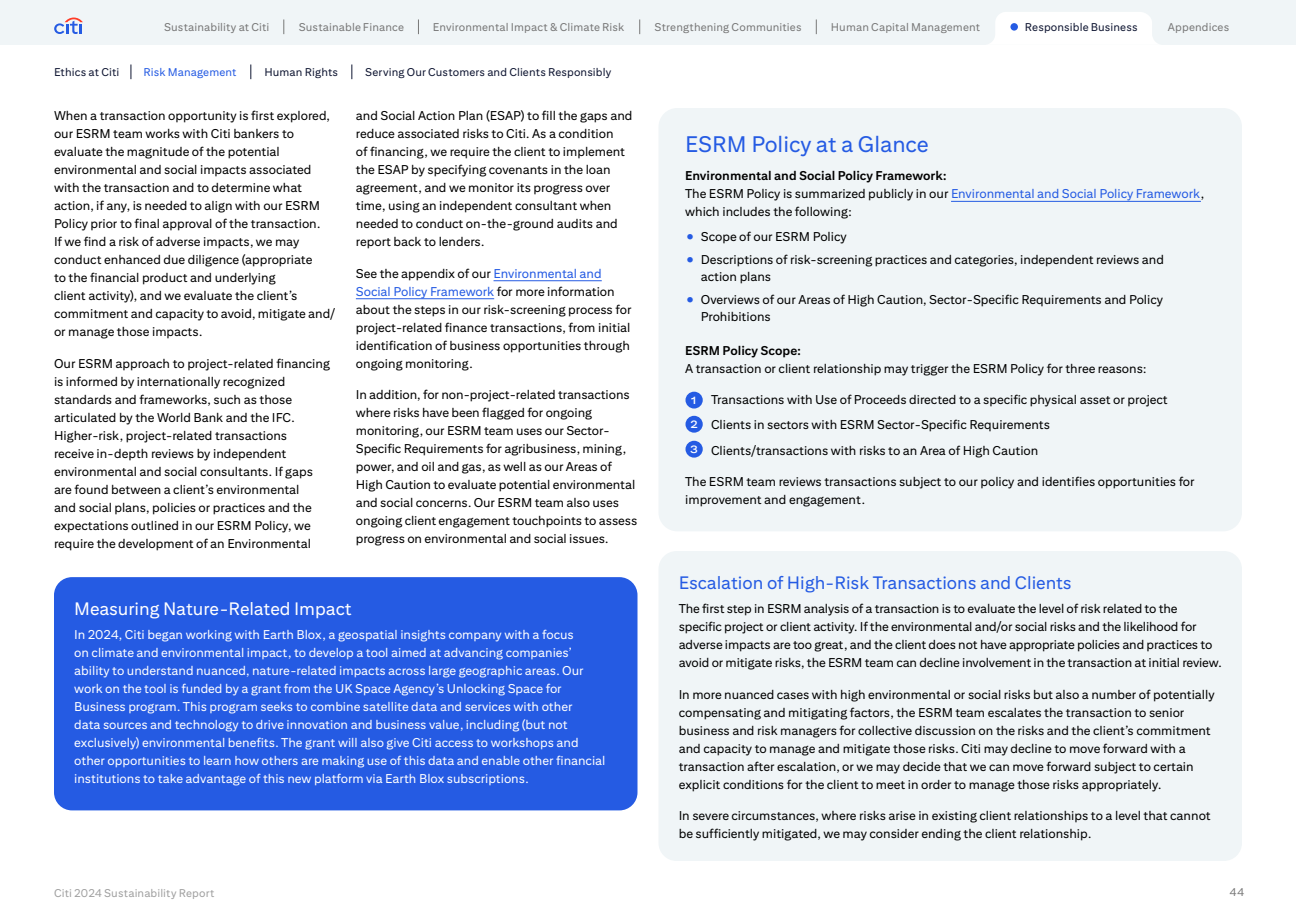
<style>
.page{position:relative;width:1296px;height:918px;background:#fff}
.page>*{position:absolute;margin:0;border:0;box-sizing:border-box;transform-origin:0 0}
.Tier_1_Callout_With_Graph_-_Title{font:22.5px "Citi Sans Text";color:#255be3}
.Tier_3_Callout_-_Title{font:18px "Citi Sans Text";color:#255be3}
.Tier_3_Callout_-_Title-2{font:18px "Citi Sans Text";letter-spacing:-.005em;color:#fff}
.Body_Copy{font:12.75px/18px "Citi Sans Text";color:#000}
.Body_Copy-2{font:12.75px/18px "Citi Sans Text";color:#fff}
.Body_Copy_-_Before_Bullet{font:12.75px/18px "Citi Sans Text";color:#000}
.t1{font:11.25px "Citi Sans Text";letter-spacing:.01em;color:#787878}
.t2{font:11.25px "Citi Sans Text";letter-spacing:.01em;color:#0f1632}
.t3{font:11.25px "Citi Sans Text";letter-spacing:.01em;color:#a0a0a0}
.Navigation_L1{font:11.25px "Citi Sans Text";letter-spacing:.01em;color:#255be3}
.Medium_Accent_Text{font:700 10.5px "Citi Sans Display";color:#fff}
.s1{color:#255be3}
.s2{font-weight:700}
.s3{font-family:"Helvetica Neue";color:#255be3}
</style>
<div class="page">
<div style="left:0;top:0;width:1296px;height:44px;background:#f0f5f7"></div>
<svg style="left:984px;top:12px;width:179px;height:33px"></svg>
<div style="left:1010px;top:23px;width:8px;height:8px;background:#255be3;border-radius:50%"></div>
<svg style="left:131px;top:64px;width:1px;height:15px"></svg>
<svg style="left:251px;top:64px;width:1px;height:15px"></svg>
<svg style="left:352px;top:64px;width:1px;height:15px"></svg>
<svg style="left:54px;top:18px;width:29px;height:16px"></svg>
<svg style="left:418px;top:19px;width:1px;height:15px"></svg>
<svg style="left:284px;top:19px;width:1px;height:15px"></svg>
<svg style="left:639px;top:19px;width:1px;height:15px"></svg>
<svg style="left:816px;top:19px;width:1px;height:15px"></svg>
<hr style="left:494px;top:280px;width:108px;height:1px;background:#255be3">
<hr style="left:356px;top:298px;width:138px;height:1px;background:#255be3">
<div style="left:658px;top:108px;width:584px;height:423px;background:#f0f5f7;border-radius:19px"></div>
<hr style="left:951px;top:201px;width:250px;height:1px;background:#255be3">
<div style="left:686px;top:392px;width:17px;height:17px;background:#255be3;border-radius:50%"></div>
<div style="left:686px;top:441px;width:17px;height:17px;background:#255be3;border-radius:50%"></div>
<div style="left:686px;top:416px;width:17px;height:17px;background:#255be3;border-radius:50%"></div>
<div style="left:658px;top:551px;width:584px;height:310px;background:#f0f5f7;border-radius:18px"></div>
<div style="left:54px;top:577px;width:584px;height:233px;background:#255be3;border-radius:18px"></div>
<p class="t1" style="left:164px;top:20px;width:107px">Sustainability at Citi</p>
<p class="t1" style="left:299px;top:20px;width:107px">Sustainable Finance</p>
<p class="t1" style="left:433px;top:20px;width:193px">Environmental Impact &amp; Climate Risk</p>
<p class="t1" style="left:655px;top:20px;width:148px">Strengthening Communities</p>
<p class="t1" style="left:831px;top:20px;width:151px">Human Capital Management</p>
<p class="t2" style="left:1025px;top:20px;width:114px">Responsible Business</p>
<p class="t1" style="left:1168px;top:20px;width:63px">Appendices</p>
<p class="Navigation_L1" style="left:144px;top:65px;width:95px">Risk Management</p>
<p class="Body_Copy" style="left:54px;top:106px;width:283px">When a transaction opportunity is first explored, our ESRM team works with Citi bankers to evaluate the magnitude of the potential environmental and social impacts associated with the transaction and to determine what action, if any, is needed to align with our ESRM Policy prior to final approval of the transaction.<br>If we find a risk of adverse impacts, we may conduct enhanced due diligence (appropriate<br>to the financial product and underlying<br>client activity), and we evaluate the client’s commitment and capacity to avoid, mitigate and/ or manage those impacts.</p>
<p class="Body_Copy" style="left:54px;top:354px;width:278px">Our ESRM approach to project-related financing is informed by internationally recognized standards and frameworks, such as those articulated by the World Bank and the IFC.<br>Higher-risk, project-related transactions receive in-depth reviews by independent environmental and social consultants. If gaps are found between a client’s environmental<br>and social plans, policies or practices and the expectations outlined in our ESRM Policy, we require the development of an Environmental</p>
<p class="t2" style="left:54px;top:65px;width:67px">Ethics at Citi</p>
<p class="t2" style="left:264px;top:65px;width:75px">Human Rights</p>
<p class="t2" style="left:365px;top:65px;width:248px">Serving Our Customers and Clients Responsibly</p>
<p class="Body_Copy" style="left:356px;top:106px;width:278px">and Social Action Plan (ESAP) to fill the gaps and reduce associated risks to Citi. As a condition<br>of financing, we require the client to implement the ESAP by specifying covenants in the loan agreement, and we monitor its progress over time, using an independent consultant when needed to conduct on-the-ground audits and report back to lenders.</p>
<p class="Body_Copy" style="left:356px;top:264px;width:277px">See the appendix of our <span class="s1">Environmental and Social Policy Framework</span> for more information about the steps in our risk-screening process for project-related finance transactions, from initial identification of business opportunities through ongoing monitoring.</p>
<p class="Body_Copy" style="left:356px;top:385px;width:283px">In addition, for non-project-related transactions where risks have been flagged for ongoing monitoring, our ESRM team uses our Sector-Specific Requirements for agribusiness, mining, power, and oil and gas, as well as our Areas of High Caution to evaluate potential environmental and social concerns. Our ESRM team also uses ongoing client engagement touchpoints to assess progress on environmental and social issues.</p>
<p class="Tier_1_Callout_With_Graph_-_Title" style="left:685px;top:130px;width:245px">ESRM Policy at a Glance</p>
<p class="Body_Copy_-_Before_Bullet" style="left:685px;top:167px;width:521px"><span class="s2">Environmental and Social Policy Framework:<br></span>The ESRM Policy is summarized publicly in our <span class="s1">Environmental and Social Policy Framework</span>, which includes the following:</p>
<p class="Body_Copy" style="left:686px;top:227px;width:162px"><span class="s3">●</span> Scope of our ESRM Policy</p>
<p class="Body_Copy" style="left:701px;top:251px;width:465px;line-height:16.5px;text-indent:-15px"><span class="s3">●</span> Descriptions of risk-screening practices and categories, independent reviews and action plans</p>
<p class="Body_Copy" style="left:701px;top:291px;width:464px;line-height:16.5px;text-indent:-15px"><span class="s3">●</span> Overviews of our Areas of High Caution, Sector-Specific Requirements and Policy<br>Prohibitions</p>
<p class="Body_Copy_-_Before_Bullet" style="left:685px;top:341px;width:463px"><span class="s2">ESRM Policy Scope:<br></span>A transaction or client relationship may trigger the ESRM Policy for three reasons:</p>
<p class="Body_Copy" style="left:711px;top:390px;width:458px">Transactions with Use of Proceeds directed to a specific physical asset or project</p>
<p class="Body_Copy" style="left:711px;top:415px;width:340px">Clients in sectors with ESRM Sector-Specific Requirements</p>
<p class="Body_Copy" style="left:711px;top:441px;width:329px">Clients/transactions with risks to an Area of High Caution</p>
<p class="Medium_Accent_Text" style="left:691px;top:394px;width:6px">1</p>
<p class="Medium_Accent_Text" style="left:691px;top:418px;width:9px">2</p>
<p class="Medium_Accent_Text" style="left:690px;top:443px;width:9px">3</p>
<p class="Body_Copy" style="left:685px;top:472px;width:511px">The ESRM team reviews transactions subject to our policy and identifies opportunities for improvement and engagement.</p>
<p class="Tier_3_Callout_-_Title-2" style="left:74px;top:598px;width:279px">Measuring Nature-Related Impact</p>
<p class="Body_Copy-2" style="left:74px;top:626px;width:533px">In 2024, Citi began working with Earth Blox, a geospatial insights company with a focus<br>on climate and environmental impact, to develop a tool aimed at advancing companies’ ability to understand nuanced, nature-related impacts across large geographic areas. Our work on the tool is funded by a grant from the UK Space Agency’s Unlocking Space for Business program. This program seeks to combine satellite data and services with other<br>data sources and technology to drive innovation and business value, including (but not exclusively) environmental benefits. The grant will also give Citi access to workshops and other opportunities to learn how others are making use of this data and enable other financial institutions to take advantage of this new platform via Earth Blox subscriptions.</p>
<p class="Tier_3_Callout_-_Title" style="left:679px;top:572px;width:395px">Escalation of High-Risk Transactions and Clients</p>
<p class="Body_Copy" style="left:679px;top:600px;width:544px">The first step in ESRM analysis of a transaction is to evaluate the level of risk related to the specific project or client activity. If the environmental and/or social risks and the likelihood for adverse impacts are too great, and the client does not have appropriate policies and practices to avoid or mitigate risks, the ESRM team can decline involvement in the transaction at initial review.</p>
<p class="Body_Copy" style="left:679px;top:685px;width:537px">In more nuanced cases with high environmental or social risks but also a number of potentially compensating and mitigating factors, the ESRM team escalates the transaction to senior business and risk managers for collective discussion on the risks and the client’s commitment and capacity to manage and mitigate those risks. Citi may decline to move forward with a transaction after escalation, or we may decide that we can move forward subject to certain explicit conditions for the client to meet in order to manage those risks appropriately.</p>
<p class="Body_Copy" style="left:679px;top:807px;width:534px">In severe circumstances, where risks arise in existing client relationships to a level that cannot be sufficiently mitigated, we may consider ending the client relationship.</p>
<p class="t3" style="left:54px;top:887px;width:162px">Citi 2024 Sustainability Report</p>
<p class="t1" style="left:1230px;top:886px;width:16px">44</p>
</div>
